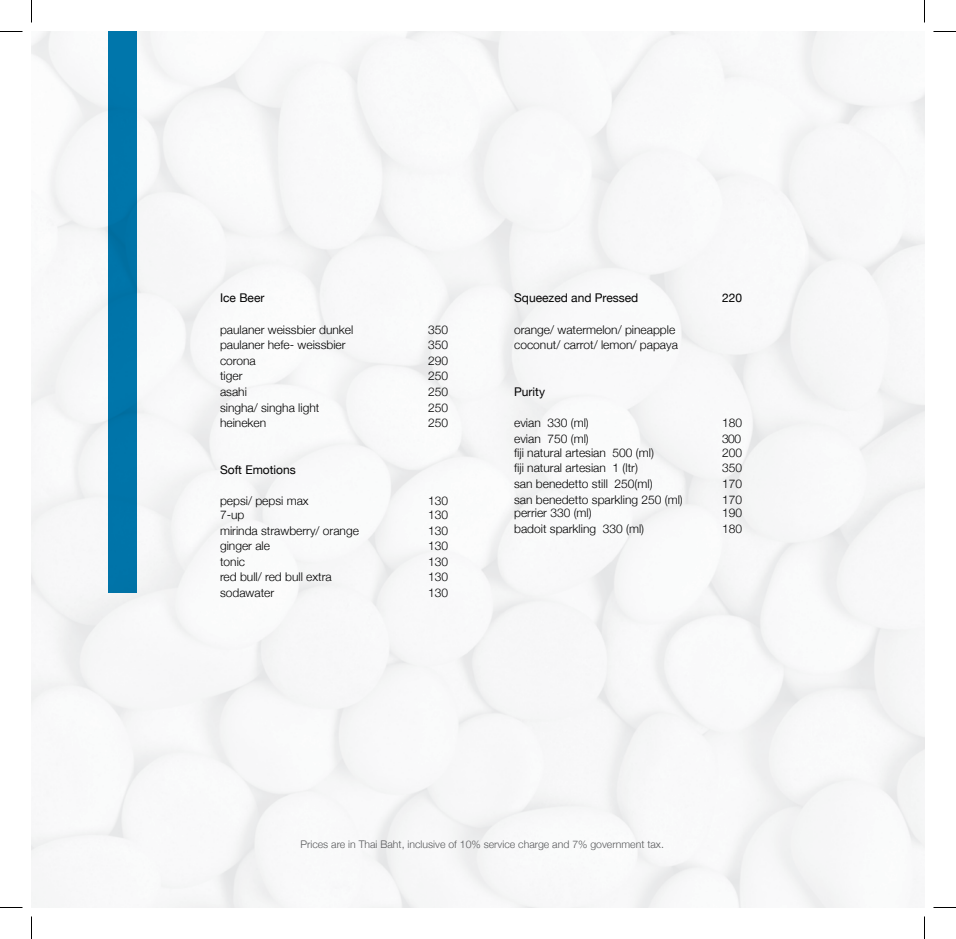
<style>
.page{position:relative;width:956px;height:939px;background:#fff}
.page>*{position:absolute;margin:0;border:0;box-sizing:border-box;transform-origin:0 0}
.t1{font:300 12px/15.6px "Helvetica Neue";color:#000}
.t2{font:12px "Helvetica Neue";color:#000}
.t3{font:300 10.5px "Helvetica Neue";color:#58595b}
</style>
<div class="page">
<img style="left:32px;top:32px;width:893px;height:875px">
<div style="left:108px;top:32px;width:28px;height:561px;background:#0078ae"></div>
<svg style="left:0;top:31px;width:22px;height:1px"></svg>
<svg style="left:933px;top:31px;width:23px;height:1px"></svg>
<svg style="left:0;top:907px;width:22px;height:1px"></svg>
<svg style="left:933px;top:907px;width:23px;height:1px"></svg>
<svg style="left:31px;top:0;width:1px;height:22px"></svg>
<svg style="left:31px;top:916px;width:1px;height:23px"></svg>
<svg style="left:924px;top:0;width:1px;height:22px"></svg>
<svg style="left:924px;top:916px;width:1px;height:23px"></svg>
<p class="t2" style="left:220px;top:291px;width:46px">Ice Beer</p>
<p class="t1" style="left:220px;top:321px;width:135px">paulaner weissbier dunkel</p>
<p class="t1" style="left:428px;top:321px;width:22px">350</p>
<p class="t1" style="left:220px;top:337px;width:127px">paulaner hefe- weissbier</p>
<p class="t1" style="left:428px;top:337px;width:22px">350</p>
<p class="t1" style="left:220px;top:352px;width:37px">corona</p>
<p class="t1" style="left:428px;top:352px;width:22px">290</p>
<p class="t1" style="left:220px;top:368px;width:24px">tiger</p>
<p class="t1" style="left:428px;top:368px;width:22px">250</p>
<p class="t1" style="left:220px;top:384px;width:28px">asahi</p>
<p class="t1" style="left:428px;top:384px;width:22px">250</p>
<p class="t1" style="left:220px;top:399px;width:101px">singha/ singha light</p>
<p class="t1" style="left:428px;top:399px;width:22px">250</p>
<p class="t1" style="left:220px;top:415px;width:48px">heineken</p>
<p class="t1" style="left:428px;top:415px;width:22px">250</p>
<p class="t2" style="left:220px;top:463px;width:77px">Soft Emotions</p>
<p class="t1" style="left:220px;top:493px;width:90px">pepsi/ pepsi max</p>
<p class="t1" style="left:428px;top:493px;width:22px">130</p>
<p class="t1" style="left:220px;top:507px;width:26px">7-up</p>
<p class="t1" style="left:428px;top:507px;width:22px">130</p>
<p class="t1" style="left:220px;top:522px;width:140px">mirinda strawberry/ orange</p>
<p class="t1" style="left:428px;top:522px;width:22px">130</p>
<p class="t1" style="left:220px;top:538px;width:52px">ginger ale</p>
<p class="t1" style="left:428px;top:538px;width:22px">130</p>
<p class="t1" style="left:220px;top:553px;width:27px">tonic</p>
<p class="t1" style="left:428px;top:553px;width:22px">130</p>
<p class="t1" style="left:220px;top:569px;width:113px">red bull/ red bull extra</p>
<p class="t1" style="left:428px;top:569px;width:22px">130</p>
<p class="t1" style="left:220px;top:585px;width:56px">sodawater</p>
<p class="t1" style="left:428px;top:585px;width:22px">130</p>
<p class="t2" style="left:514px;top:291px;width:126px">Squeezed and Pressed</p>
<p class="t2" style="left:722px;top:291px;width:22px">220</p>
<p class="t1" style="left:514px;top:321px;width:165px">orange/ watermelon/ pineapple coconut/ carrot/ lemon/ papaya</p>
<p class="t2" style="left:514px;top:385px;width:32px">Purity</p>
<p class="t1" style="left:514px;top:415px;width:76px">evian 330 (ml)</p>
<p class="t1" style="left:722px;top:415px;width:22px">180</p>
<p class="t1" style="left:514px;top:431px;width:76px">evian 750 (ml)</p>
<p class="t1" style="left:722px;top:431px;width:20px">300</p>
<p class="t1" style="left:514px;top:444px;width:141px">fiji natural artesian 500 (ml)</p>
<p class="t1" style="left:722px;top:444px;width:22px">200</p>
<p class="t1" style="left:514px;top:460px;width:125px">fiji natural artesian 1 (ltr)</p>
<p class="t1" style="left:722px;top:460px;width:22px">350</p>
<p class="t1" style="left:514px;top:476px;width:140px">san benedetto still 250(ml)</p>
<p class="t1" style="left:722px;top:476px;width:22px">170</p>
<p class="t1" style="left:514px;top:491px;width:170px">san benedetto sparkling 250 (ml)</p>
<p class="t1" style="left:722px;top:491px;width:22px">170</p>
<p class="t1" style="left:514px;top:505px;width:79px">perrier 330 (ml)</p>
<p class="t1" style="left:722px;top:505px;width:22px">190</p>
<p class="t1" style="left:514px;top:520px;width:132px">badoit sparkling 330 (ml)</p>
<p class="t1" style="left:722px;top:520px;width:22px">180</p>
<p class="t3" style="left:301px;top:837px;width:365px">Prices are in Thai Baht, inclusive of 10% service charge and 7% government tax.</p>
</div>
